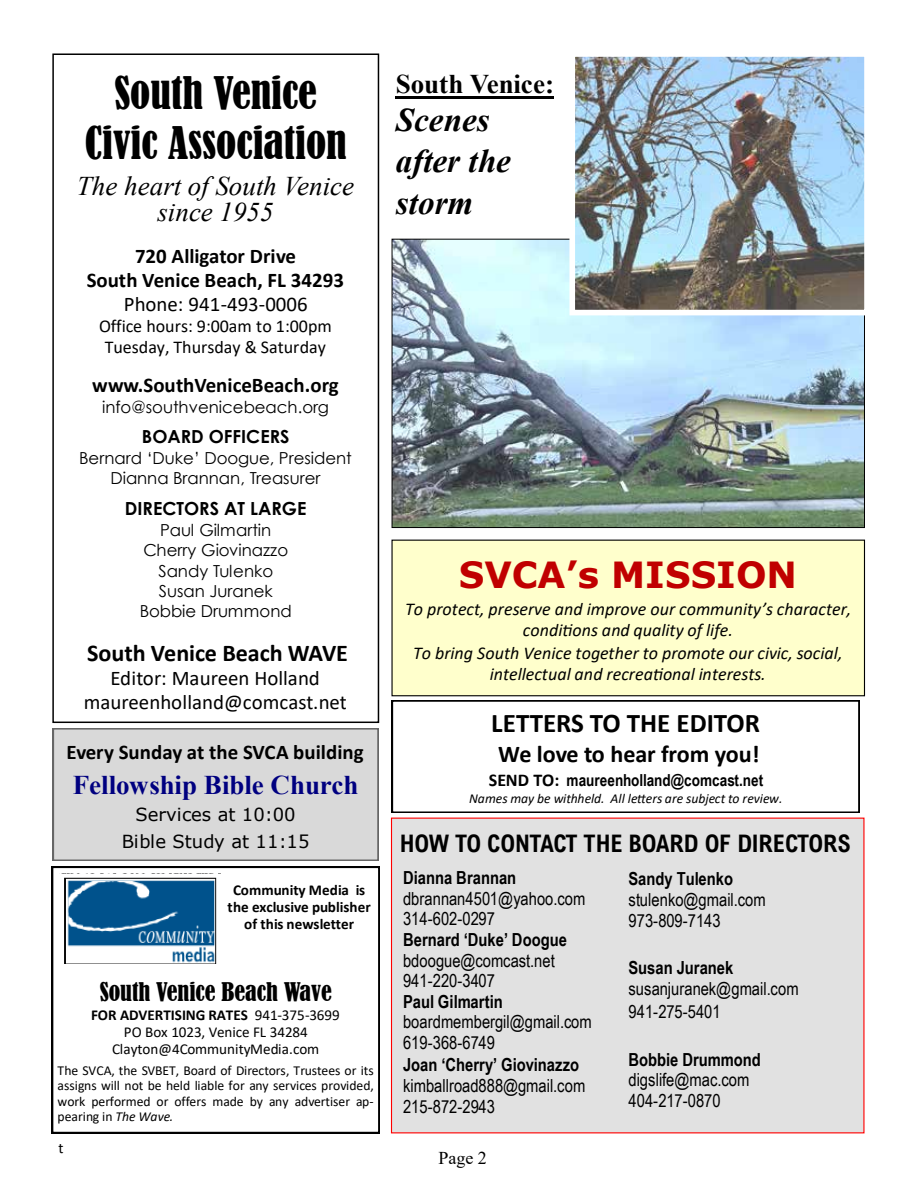
<style>
.page{position:relative;width:918px;height:1188px;background:#fff}
.page>*{position:absolute;margin:0;border:0;box-sizing:border-box;transform-origin:0 0}
.t1{font:condensed 42.15px/49.7px "Bernard";color:#000;text-align:center}
.t2{font:700 36px "Verdana";color:#c00000}
.t3{font:italic 700 33.15px/41.1px "Times New Roman";color:#000}
.t4{font:italic 27px/26.7px "Times New Roman";color:#000;text-align:center}
.t5{font:700 27px "Times New Roman";color:#000080}
.t6{font:700 27px "Calibri";color:#000}
.t7{font:700 27px "Times New Roman";color:#000}
.t8{font:700 24.15px "Calibri";letter-spacing:-.005em;color:#000}
.t9{font:700 24.15px "Arial Nova Cond";letter-spacing:-.005em;color:#000}
.t10{font:condensed 24.15px "Bernard";color:#000}
.t11{font:700 20.85px/23.9px "Calibri";letter-spacing:-.005em;color:#000;text-align:center}
.t12{font:20.85px/24.2px "Calibri";color:#000;text-align:center}
.t13{font:18px/20.9px "Arial Narrow";letter-spacing:.005em;color:#000}
.t14{font:italic 18px/20.5px "Calibri";letter-spacing:.005em;color:#000;text-align:center}
.t15{font:700 18px "Arial Narrow";color:#000}
.t16{font:18px/20.5px "Calibri";letter-spacing:-.005em;color:#000;text-align:center}
.t17{font:18px/27.8px "Verdana";letter-spacing:.005em;color:#000;text-align:center}
.t18{font:700 18px "Century Gothic";color:#000}
.t19{font:18px "Times New Roman";color:#000}
.t20{font:16.5px/20.2px "Century Gothic";color:#000;text-align:center}
.t21{font:700 16.5px "Arial Narrow";color:#000}
.t22{font:15.15px/17.1px "Calibri";letter-spacing:-.005em;color:#000;text-align:center}
.t23{font:700 15.15px/17.1px "Calibri";letter-spacing:-.005em;color:#000;text-align:center}
.t24{font:13.65px/15.3px "Calibri";color:#000;text-align:justify}
.t25{font:italic 13.65px "Calibri";color:#000}
.s1{font-weight:700}
.s2{font-style:italic}
.s3{font-family:"Calibri";font-size:18px}
</style>
<div class="page">
<svg style="left:52px;top:867px;width:328px;height:266px"></svg>
<img style="left:60px;top:873px;width:160px;height:91px">
<div style="left:52px;top:53px;width:327px;height:670px;border:2px solid #000"></div>
<div style="left:53px;top:728px;width:325px;height:133px;background:#d9d9d9"></div>
<div style="left:392px;top:540px;width:472px;height:156px;background:#ffc"></div>
<div style="left:391px;top:540px;width:474px;height:156px;border:1px solid #000"></div>
<div style="left:392px;top:818px;width:472px;height:315px;background:#e1e1e1"></div>
<svg style="left:392px;top:700px;width:468px;height:113px"></svg>
<img style="left:394px;top:241px;width:469px;height:285px">
<img style="left:576px;top:58px;width:287px;height:250px">
<div style="left:569px;top:51px;width:301px;height:264px;border:6px solid #fff"></div>
<hr style="left:396px;top:96px;width:158px;height:2px;background:#000">
<h1 class="t1" style="left:85px;top:69px;width:263px">South Venice<br>Civic Association</h1>
<h3 class="t4" style="left:77px;top:172px;width:279px">The heart of South Venice since 1955</h3>
<p class="t11" style="left:87px;top:244px;width:259px">720 Alligator Drive<br>South Venice Beach, FL 34293</p>
<p class="t12" style="left:124px;top:291px;width:185px">Phone: 941-493-0006</p>
<p class="t16" style="left:99px;top:315px;width:234px">Office hours: 9:00am to 1:00pm<br>Tuesday, Thursday &amp; Saturday</p>
<p class="t11" style="left:92px;top:373px;width:248px">www.SouthVeniceBeach.org</p>
<p class="t20" style="left:102px;top:397px;width:228px">info@southvenicebeach.org</p>
<p class="t18" style="left:142px;top:423px;width:149px">BOARD OFFICERS</p>
<p class="t20" style="left:79px;top:448px;width:274px">Bernard ‘Duke’ Doogue, President<br>Dianna Brannan, Treasurer</p>
<p class="t18" style="left:125px;top:495px;width:183px">DIRECTORS AT LARGE</p>
<p class="t20" style="left:140px;top:520px;width:154px">Paul Gilmartin<br>Cherry Giovinazzo<br>Sandy Tulenko<br>Susan Juranek<br>Bobbie Drummond</p>
<h3 class="t8" style="left:87px;top:636px;width:262px">South Venice Beach WAVE</h3>
<p class="t12" style="left:84px;top:666px;width:264px">Editor: Maureen Holland maureenholland@comcast.net</p>
<p class="t11" style="left:67px;top:740px;width:299px">Every Sunday at the SVCA building</p>
<h3 class="t5" style="left:73px;top:765px;width:287px">Fellowship Bible Church</h3>
<p class="t17" style="left:122px;top:800px;width:189px">Services at 10:00<br>Bible Study at 11:15</p>
<p class="t23" style="left:228px;top:881px;width:145px">Community Media is the exclusive publisher of this newsletter</p>
<h3 class="t10" style="left:100px;top:978px;width:234px">South Venice Beach Wave</h3>
<p class="t22" style="left:91px;top:1006px;width:250px"><span class="s1">FOR ADVERTISING RATES</span> 941-375-3699<br>PO Box 1023, Venice FL 34284<br>Clayton@4CommunityMedia.com</p>
<p class="t24" style="left:58px;top:1062px;width:318px">The SVCA, the SVBET, Board of Directors, Trustees or its assigns will not be held liable for any services provided, work performed or offers made by any advertiser ap&shy;pearing in <span class="s2">The Wave.</span></p>
<p class="t22" style="left:58px;top:1139px;width:7px">t</p>
<h3 class="t7" style="left:396px;top:64px;width:160px">South Venice:</h3>
<h3 class="t3" style="left:396px;top:99px;width:116px">Scenes after the storm</h3>
<h2 class="t2" style="left:459px;top:550px;width:340px">SVCA’s MISSION</h2>
<p class="t14" style="left:405px;top:598px;width:448px">To protect, preserve and improve our community’s character, conditions and quality of life.</p>
<p class="t14" style="left:413px;top:642px;width:431px">To bring South Venice together to promote our civic, social, intellectual and recreational interests.</p>
<h3 class="t6" style="left:491px;top:704px;width:270px">LETTERS TO THE EDITOR</h3>
<h3 class="t8" style="left:498px;top:737px;width:263px">We love to hear from you!</h3>
<p class="t21" style="left:489px;top:767px;width:276px"><span class="s3">SEND TO:</span> maureenholland@comcast.net</p>
<p class="t25" style="left:469px;top:789px;width:315px">Names may be withheld. All letters are subject to review.</p>
<h3 class="t9" style="left:400px;top:829px;width:453px">HOW TO CONTACT THE BOARD OF DIRECTORS</h3>
<p class="t15" style="left:403px;top:864px;width:115px">Dianna Brannan</p>
<p class="t13" style="left:403px;top:887px;width:184px">dbrannan4501@yahoo.com<br>314-602-0297</p>
<p class="t15" style="left:403px;top:926px;width:165px">Bernard ‘Duke’ Doogue</p>
<p class="t13" style="left:403px;top:949px;width:153px">bdoogue@comcast.net<br>941-220-3407</p>
<p class="t15" style="left:403px;top:988px;width:101px">Paul Gilmartin</p>
<p class="t13" style="left:403px;top:1011px;width:190px">boardmembergil@gmail.com<br>619-368-6749</p>
<p class="t15" style="left:403px;top:1051px;width:178px">Joan ‘Cherry’ Giovinazzo</p>
<p class="t13" style="left:403px;top:1075px;width:184px">kimballroad888@gmail.com<br>215-872-2943</p>
<p class="t19" style="left:438px;top:1146px;width:50px">Page 2</p>
<p class="t15" style="left:628px;top:865px;width:106px">Sandy Tulenko</p>
<p class="t13" style="left:628px;top:889px;width:139px">stulenko@gmail.com<br>973-809-7143</p>
<p class="t15" style="left:628px;top:954px;width:106px">Susan Juranek</p>
<p class="t13" style="left:628px;top:976px;width:172px;line-height:23.4px">susanjuranek@gmail.com<br>941-275-5401</p>
<p class="t15" style="left:628px;top:1046px;width:134px">Bobbie Drummond</p>
<p class="t13" style="left:628px;top:1069px;width:122px">digslife@mac.com<br>404-217-0870</p>
</div>
